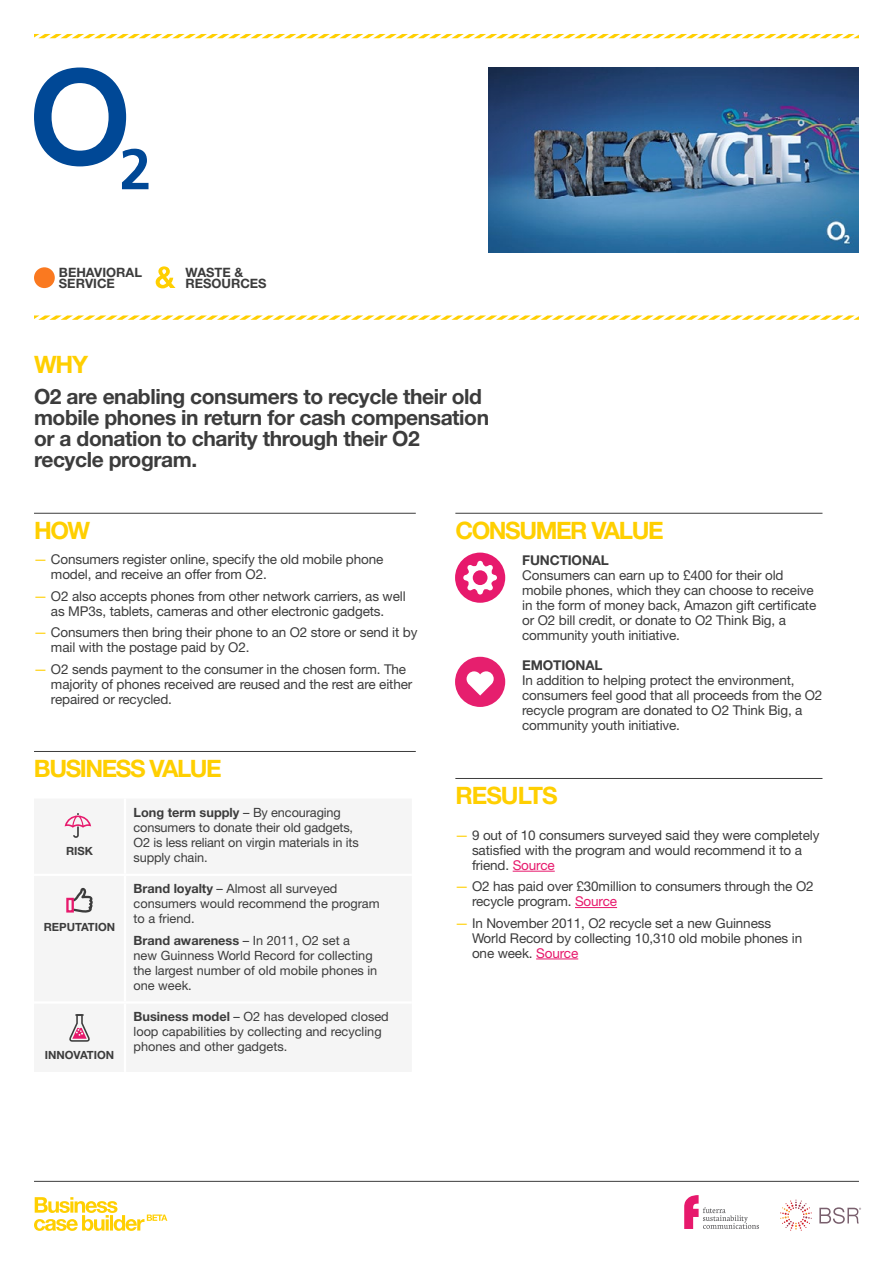
<style>
.page{position:relative;width:893px;height:1263px;background:#fff}
.page>*{position:absolute;margin:0;border:0;box-sizing:border-box;transform-origin:0 0}
.t1{font:700 24px "Helvetica Neue";letter-spacing:-.06em;color:#ffcf01}
.t2{font:700 24px "Helvetica Neue";letter-spacing:-.04em;color:#ffcf01}
.t3{font:700 21px/21px "Helvetica Neue";letter-spacing:-.02em;color:#3c3c3c}
.t4{font:13.5px/15px "Helvetica Neue";letter-spacing:-.01em;color:#3c3c3c}
.t5{font:700 13.5px "Helvetica Neue";letter-spacing:-.01em;color:#3c3c3c}
.t6{font:700 12.9px/11.6px "Helvetica Neue";color:#3c3c3c}
.t7{font:12.75px/15px "Helvetica Neue";color:#3c3c3c}
.t8{font:700 11.25px "Helvetica Neue";color:#3c3c3c}
.s1{color:#ffcf01}
.s2{font-weight:700}
.s3{color:#e7196c}
</style>
<div class="page">
<img style="left:488px;top:68px;width:371px;height:185px">
<svg style="left:34px;top:1197px;width:133px;height:34px"></svg>
<hr style="left:34px;top:1181px;width:825px;height:1px;background:#3c3c3c">
<svg style="left:780px;top:1199px;width:32px;height:32px"></svg>
<svg style="left:819px;top:1207px;width:42px;height:17px"></svg>
<svg style="left:684px;top:1195px;width:75px;height:34px"></svg>
<div style="left:34px;top:267px;width:21px;height:21px;background:#fa7920;border-radius:50%"></div>
<svg style="left:34px;top:34px;width:825px;height:4px"></svg>
<svg style="left:34px;top:315px;width:825px;height:5px"></svg>
<hr style="left:513px;top:871px;width:42px;height:1px;background:#e7196c">
<hr style="left:575px;top:907px;width:42px;height:1px;background:#e7196c">
<hr style="left:536px;top:958px;width:42px;height:1px;background:#e7196c">
<svg style="left:455px;top:553px;width:50px;height:50px"></svg>
<svg style="left:455px;top:657px;width:50px;height:50px"></svg>
<hr style="left:34px;top:513px;width:382px;height:1px;background:#3c3c3c">
<hr style="left:455px;top:513px;width:367px;height:1px;background:#3c3c3c">
<hr style="left:455px;top:778px;width:367px;height:1px;background:#3c3c3c">
<hr style="left:34px;top:751px;width:382px;height:1px;background:#3c3c3c">
<svg style="left:66px;top:887px;width:27px;height:26px"></svg>
<svg style="left:69px;top:1014px;width:21px;height:28px"></svg>
<svg style="left:65px;top:813px;width:26px;height:25px"></svg>
<svg style="left:156px;top:266px;width:19px;height:22px"></svg>
<svg style="left:34px;top:67px;width:115px;height:122px"></svg>
<p class="t6" style="left:59px;top:266px;width:85px">BEHAVIORAL<br>SERVICE</p>
<h1 class="t1" style="left:34px;top:349px;width:56px">WHY</h1>
<p class="t6" style="left:185px;top:266px;width:10px">waste</p>
<p class="t6" style="left:185px;top:266px;width:83px;text-indent:49px">&amp;<br>RESOURCES</p>
<h2 class="t3" style="left:34px;top:385px;width:457px">O2 are enabling consumers to recycle their old mobile phones in return for cash compensation or a donation to charity through their O2 recycle program.</h2>
<h1 class="t1" style="left:34px;top:515px;width:58px">HOW</h1>
<h1 class="t1" style="left:455px;top:515px;width:210px">CONSUMER VALUE</h1>
<p class="t4" style="left:51px;top:552px;width:334px;text-indent:-17px"><span class="s1">—</span> Consumers register online, specify the old mobile phone model, and receive an offer from O2.</p>
<p class="t4" style="left:34px;top:588px;width:373px;text-align:center"><span class="s1">—</span> O2 also accepts phones from other network carriers, as well as MP3s, tablets, cameras and other electronic gadgets.</p>
<p class="t4" style="left:51px;top:625px;width:368px;text-indent:-17px"><span class="s1">—</span> Consumers then bring their phone to an O2 store or send it by mail with the postage paid by O2.</p>
<p class="t4" style="left:51px;top:661px;width:363px;text-indent:-17px"><span class="s1">—</span> O2 sends payment to the consumer in the chosen form. The majority of phones received are reused and the rest are either repaired or recycled.</p>
<h1 class="t1" style="left:34px;top:753px;width:189px">BUSINESS VALUE</h1>
<p class="t8" style="left:66px;top:844px;width:28px">RISK</p>
<p class="t8" style="left:44px;top:920px;width:73px">REPUTATION</p>
<p class="t8" style="left:45px;top:1048px;width:71px">INNOVATION</p>
<p class="t7" style="left:134px;top:805px;width:227px"><span class="s2">Long term supply</span> – By encouraging consumers to donate their old gadgets,<br>O2 is less reliant on virgin materials in its supply chain.</p>
<p class="t7" style="left:134px;top:881px;width:248px"><span class="s2">Brand loyalty</span> – Almost all surveyed consumers would recommend the program to a friend.</p>
<p class="t7" style="left:134px;top:932px;width:245px"><span class="s2">Brand awareness</span> – In 2011, O2 set a<br>new Guinness World Record for collecting the largest number of old mobile phones in one week.</p>
<p class="t7" style="left:134px;top:1009px;width:257px"><span class="s2">Business model</span> – O2 has developed closed loop capabilities by collecting and recycling phones and other gadgets.</p>
<p class="t5" style="left:522px;top:552px;width:88px">FUNCTIONAL</p>
<p class="t4" style="left:522px;top:568px;width:296px">Consumers can earn up to £400 for their old mobile phones, which they can choose to receive in the form of money back, Amazon gift certificate or O2 bill credit, or donate to O2 Think Big, a community youth initiative.</p>
<p class="t5" style="left:522px;top:656px;width:82px">EMOTIONAL</p>
<p class="t4" style="left:522px;top:672px;width:302px">In addition to helping protect the environment, consumers feel good that all proceeds from the O2 recycle program are donated to O2 Think Big, a community youth initiative.</p>
<h1 class="t2" style="left:455px;top:781px;width:104px">RESULTS</h1>
<p class="t4" style="left:472px;top:827px;width:349px;text-indent:-17px"><span class="s1">—</span> 9 out of 10 consumers surveyed said they were completely satisfied with the program and would recommend it to a friend. <span class="s3">Source</span></p>
<p class="t4" style="left:472px;top:879px;width:343px;text-indent:-17px"><span class="s1">—</span> O2 has paid over £30million to consumers through the O2 recycle program. <span class="s3">Source</span></p>
<p class="t4" style="left:472px;top:915px;width:332px;text-indent:-17px"><span class="s1">—</span> In November 2011, O2 recycle set a new Guinness<br>World Record by collecting 10,310 old mobile phones in one week. <span class="s3">Source</span></p>
</div>
